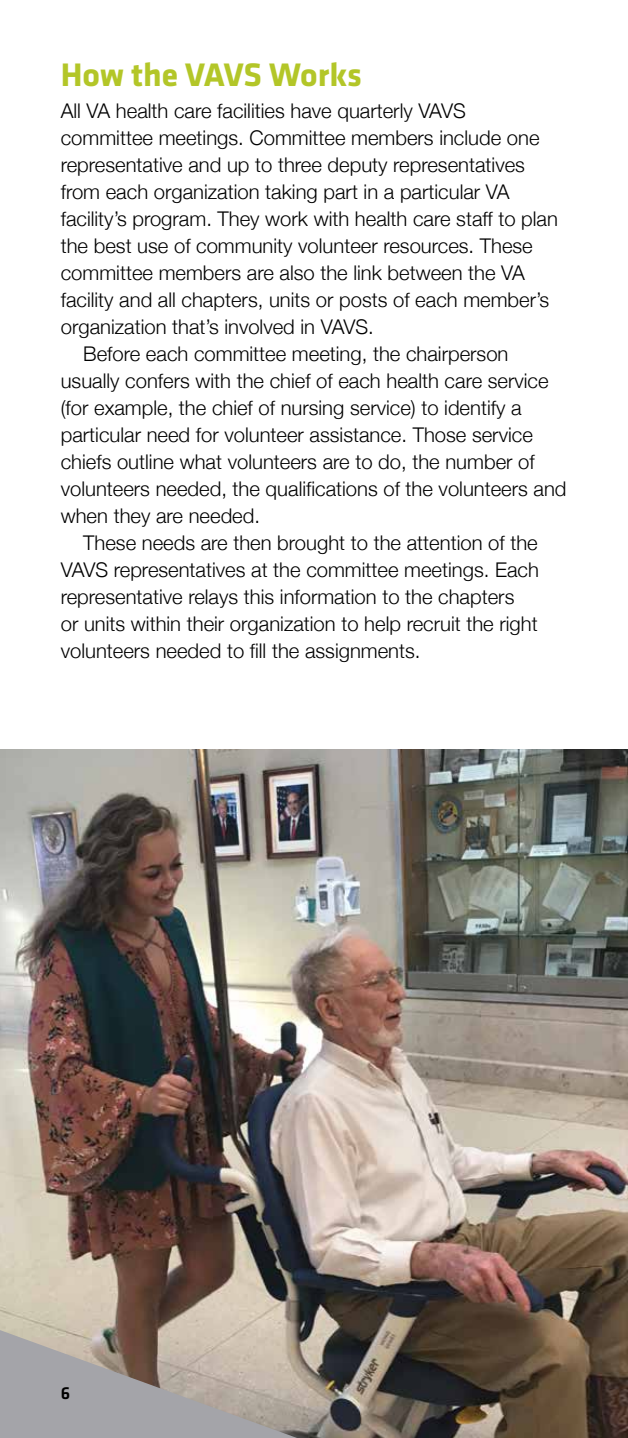
<style>
.page{position:relative;width:628px;height:1438px;background:#fff}
.page>*{position:absolute;margin:0;border:0;box-sizing:border-box;transform-origin:0 0}
.t1{font:700 33.75px "Klavika";color:#b3c628}
.t2{font:300 20.25px "Helvetica Neue";color:#000}
.t3{font:500 18px "Klavika";color:#000}
</style>
<div class="page">
<img style="left:0;top:749px;width:628px;height:689px">
<svg style="left:0;top:1330px;width:297px;height:108px;background:#aba4a0"></svg>
<h1 class="t1" style="left:61px;top:50px;width:303px">How the VAVS Works</h1>
<p class="t2" style="left:61px;top:94px;width:406px">All VA health care facilities have quarterly VAVS</p>
<p class="t2" style="left:61px;top:121px;width:480px">committee meetings. Committee members include one</p>
<p class="t2" style="left:61px;top:148px;width:466px">representative and up to three deputy representatives</p>
<p class="t2" style="left:61px;top:175px;width:450px">from each organization taking part in a particular VA</p>
<p class="t2" style="left:61px;top:202px;width:499px">facility’s program. They work with health care staff to plan</p>
<p class="t2" style="left:61px;top:229px;width:473px">the best use of community volunteer resources. These</p>
<p class="t2" style="left:61px;top:256px;width:466px">committee members are also the link between the VA</p>
<p class="t2" style="left:61px;top:283px;width:490px">facility and all chapters, units or posts of each member’s</p>
<p class="t2" style="left:61px;top:310px;width:314px">organization that’s involved in VAVS.</p>
<p class="t2" style="left:83px;top:337px;width:427px">Before each committee meeting, the chairperson</p>
<p class="t2" style="left:61px;top:364px;width:489px">usually confers with the chief of each health care service</p>
<p class="t2" style="left:61px;top:391px;width:462px">(for example, the chief of nursing service) to identify a</p>
<p class="t2" style="left:61px;top:418px;width:473px">particular need for volunteer assistance. Those service</p>
<p class="t2" style="left:61px;top:445px;width:475px">chiefs outline what volunteers are to do, the number of</p>
<p class="t2" style="left:61px;top:472px;width:507px">volunteers needed, the qualifications of the volunteers and</p>
<p class="t2" style="left:61px;top:499px;width:201px">when they are needed.</p>
<p class="t2" style="left:83px;top:526px;width:456px">These needs are then brought to the attention of the</p>
<p class="t2" style="left:61px;top:553px;width:480px">VAVS representatives at the committee meetings. Each</p>
<p class="t2" style="left:61px;top:580px;width:455px">representative relays this information to the chapters</p>
<p class="t2" style="left:61px;top:607px;width:478px">or units within their organization to help recruit the right</p>
<p class="t2" style="left:61px;top:634px;width:361px">volunteers needed to fill the assignments.</p>
<p class="t3" style="left:61px;top:1380px;width:11px">6</p>
</div>
